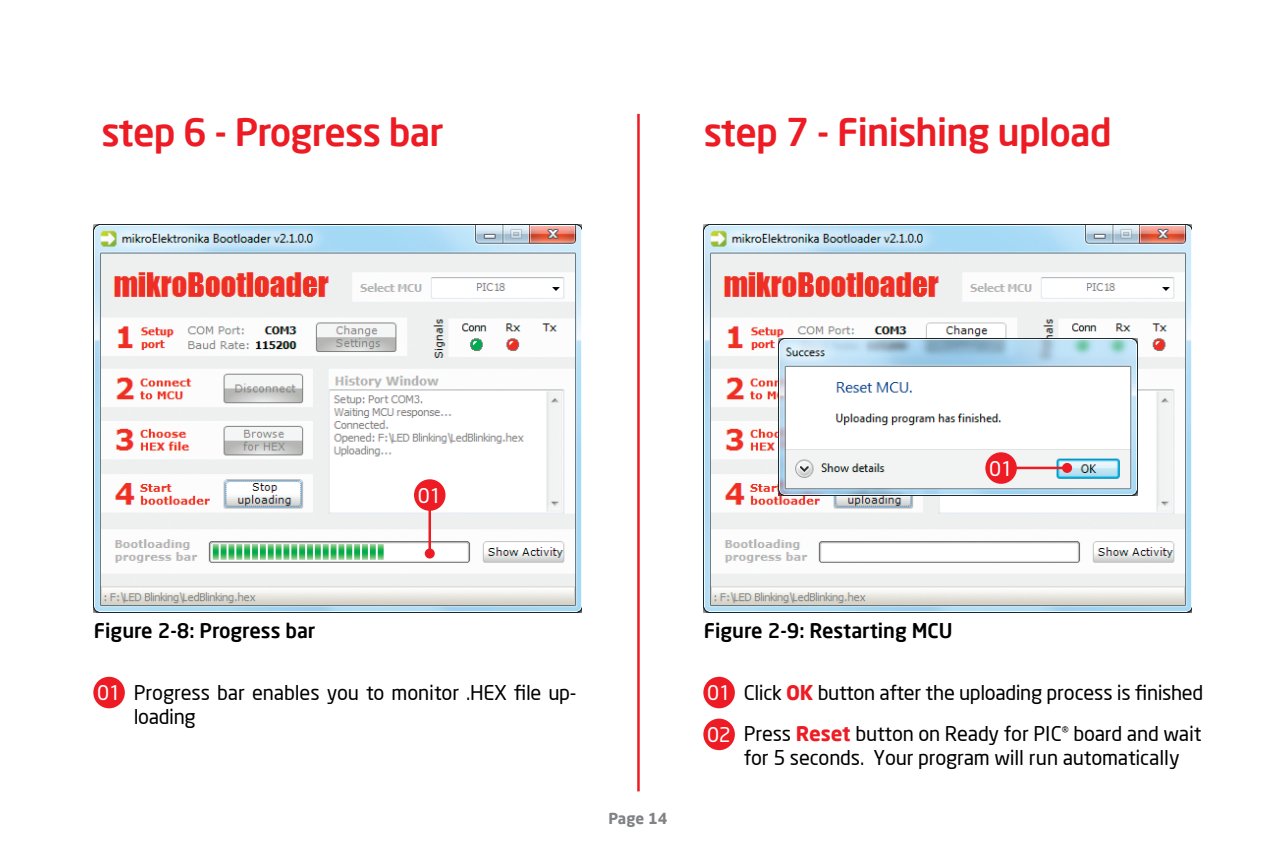
<style>
.page{position:relative;width:1276px;height:851px;background:#fff}
.page>*{position:absolute;margin:0;border:0;box-sizing:border-box;transform-origin:0 0}
.t1{font:500 37.5px "Neo Sans Pro";letter-spacing:-.02em;color:#ed1c24}
.t2{font:20px/24px "Neo Sans Pro";letter-spacing:-.01em;color:#000}
.t3{font:500 20px "Neo Sans Pro";color:#000}
.t4{font:20px/41.8px "Neo Sans";letter-spacing:-.02em;color:#fff}
.t5{font:700 15px "Neo Sans Pro";color:#808285}
.s1{font-weight:700;color:#ed1c24}
</style>
<div class="page">
<img style="left:94px;top:225px;width:488px;height:387px">
<img style="left:703px;top:225px;width:489px;height:387px">
<hr style="left:428px;top:509px;width:3px;height:44px;background:#ed1c24">
<div style="left:425px;top:548px;width:10px;height:10px;background:#ed1c24;border-radius:50%"></div>
<div style="left:414px;top:479px;width:31px;height:31px;background:#ed1c24;border-radius:50%"></div>
<div style="left:93px;top:676px;width:32px;height:32px;background:#ed1c24;border-radius:50%"></div>
<div style="left:703px;top:676px;width:32px;height:32px;background:#ed1c24;border-radius:50%"></div>
<div style="left:703px;top:718px;width:32px;height:32px;background:#ed1c24;border-radius:50%"></div>
<hr style="left:637px;top:114px;width:3px;height:677px;background:#ed1c24">
<img style="left:779px;top:338px;width:358px;height:158px">
<hr style="left:993px;top:466px;width:74px;height:3px;background:#ed1c24">
<div style="left:1062px;top:463px;width:10px;height:10px;background:#ed1c24;border-radius:50%"></div>
<div style="left:985px;top:452px;width:32px;height:31px;background:#ed1c24;border-radius:50%"></div>
<h1 class="t1" style="left:101px;top:109px;width:344px">step 6 - Progress bar</h1>
<p class="t4" style="left:418px;top:475px;width:25px">01</p>
<h1 class="t1" style="left:703px;top:109px;width:409px">step 7 - Finishing upload</h1>
<p class="t4" style="left:989px;top:448px;width:25px">01</p>
<p class="t3" style="left:94px;top:617px;width:223px">Figure 2-8: Progress bar</p>
<p class="t3" style="left:703px;top:617px;width:250px">Figure 2-9: Restarting MCU</p>
<p class="t2" style="left:134px;top:679px;width:444px">Progress bar enables you to monitor .HEX file up&shy;loading</p>
<p class="t2" style="left:744px;top:671px;width:461px;line-height:41.8px">Click <span class="s1">OK</span> button after the uploading process is finished<br>Press <span class="s1">Reset</span> button on Ready for PIC<sup>®</sup> board and wait</p>
<p class="t2" style="left:744px;top:745px;width:437px">for 5 seconds. Your program will run automatically</p>
<p class="t4" style="left:97px;top:672px;width:25px">01</p>
<p class="t4" style="left:707px;top:672px;width:25px">01<br>02</p>
<p class="t5" style="left:608px;top:808px;width:60px">Page 14</p>
</div>
